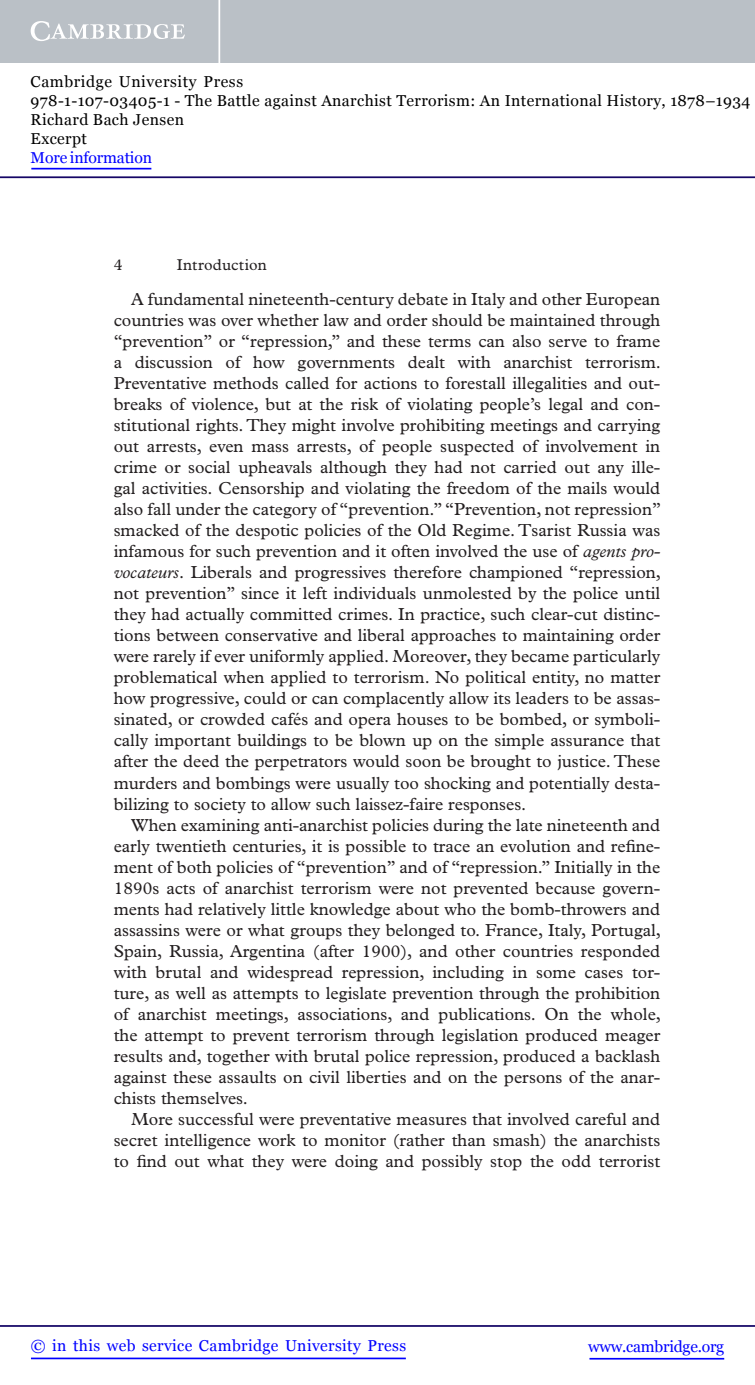
<style>
.page{position:relative;width:755px;height:1385px;background:#fff}
.page>*{position:absolute;margin:0;border:0;box-sizing:border-box;transform-origin:0 0}
.t1{font:17.5px/21px "Plantin Std";color:#231f20;text-align:justify}
.t2{font:15.75px/18.9px "Georgia";letter-spacing:.025em;color:#000}
.t3{font:15.75px "Georgia";letter-spacing:.025em;color:#00f}
.t4{font:15.75px "Georgia";letter-spacing:-.015em;color:#00f}
.t5{font:15.75px "Georgia";letter-spacing:-.01em;color:#00f}
.t6{font:15.75px "Plantin Std";letter-spacing:.015em;color:#231f20}
.s1{font-style:italic}
</style>
<div class="page">
<hr style="left:589px;top:1358px;width:134px;height:1px;background:#00f">
<hr style="left:0;top:1325px;width:754px;height:2px;background:#150666">
<hr style="left:31px;top:1357px;width:374px;height:2px;background:#00f">
<div style="left:0;top:0;width:754px;height:63px;background:#bac0c6"></div>
<svg style="left:31px;top:21px;width:154px;height:20px"></svg>
<hr style="left:218px;top:0;width:2px;height:63px;background:#fff">
<hr style="left:0;top:176px;width:754px;height:2px;background:#150666">
<hr style="left:31px;top:168px;width:120px;height:1px;background:#00f">
<p class="t2" style="left:31px;top:72px;width:720px">Cambridge University Press<br>978-1-107-03405-1 - The Battle against Anarchist Terrorism: An International History, 1878–1934<br>Richard Bach Jensen<br>Excerpt</p>
<p class="t5" style="left:31px;top:148px;width:123px">More information</p>
<p class="t6" style="left:114px;top:260px;width:10px">4</p>
<p class="t6" style="left:177px;top:260px;width:91px">Introduction</p>
<p class="t1" style="left:114px;top:290px;width:548px;text-indent:18px">A fundamental nineteenth-century debate in Italy and other European countries was over whether law and order should be maintained through “prevention” or “repression,” and these terms can also serve to frame a discussion of how governments dealt with anarchist terrorism.<br>Preventative methods called for actions to forestall illegalities and out&shy;breaks of violence, but at the risk of violating people’s legal and con&shy;stitutional rights. They might involve prohibiting meetings and carrying out arrests, even mass arrests, of people suspected of involvement in crime or social upheavals although they had not carried out any ille&shy;gal activities. Censorship and violating the freedom of the mails would also fall under the category of “prevention.” “Prevention, not repression” smacked of the despotic policies of the Old Regime. Tsarist Russia was infamous for such prevention and it often involved the use of <span class="s1">agents pro&shy;vocateurs</span> . Liberals and progressives therefore championed “repression, not prevention” since it left individuals unmolested by the police until they had actually committed crimes. In practice, such clear-cut distinc&shy;tions between conservative and liberal approaches to maintaining order were rarely if ever uniformly applied. Moreover, they became particularly problematical when applied to terrorism. No political entity, no matter how progressive, could or can complacently allow its leaders to be assas&shy;sinated, or crowded caf é s and opera houses to be bombed, or symboli&shy;cally important buildings to be blown up on the simple assurance that after the deed the perpetrators would soon be brought to justice. These murders and bombings were usually too shocking and potentially desta&shy;bilizing to society to allow such laissez-faire responses.</p>
<p class="t1" style="left:114px;top:815px;width:548px;text-indent:18px">When examining anti-anarchist policies during the late nineteenth and early twentieth centuries, it is possible to trace an evolution and refine&shy;ment of both policies of “prevention” and of “repression.” Initially in the 1890s acts of anarchist terrorism were not prevented because govern&shy;ments had relatively little knowledge about who the bomb-throwers and assassins were or what groups they belonged to. France, Italy, Portugal, Spain, Russia, Argentina (after 1900), and other countries responded with brutal and widespread repression, including in some cases tor&shy;ture, as well as attempts to legislate prevention through the prohibition of anarchist meetings, associations, and publications. On the whole, the attempt to prevent terrorism through legislation produced meager results and, together with brutal police repression, produced a backlash against these assaults on civil liberties and on the persons of the anar&shy;chists themselves.</p>
<p class="t1" style="left:114px;top:1109px;width:548px;text-indent:18px">More successful were preventative measures that involved careful and secret intelligence work to monitor (rather than smash) the anarchists to find out what they were doing and possibly stop the odd terrorist</p>
<p class="t3" style="left:31px;top:1337px;width:376px">© in this web service Cambridge University Press</p>
<p class="t4" style="left:587px;top:1337px;width:137px">www.cambridge.org</p>
</div>
